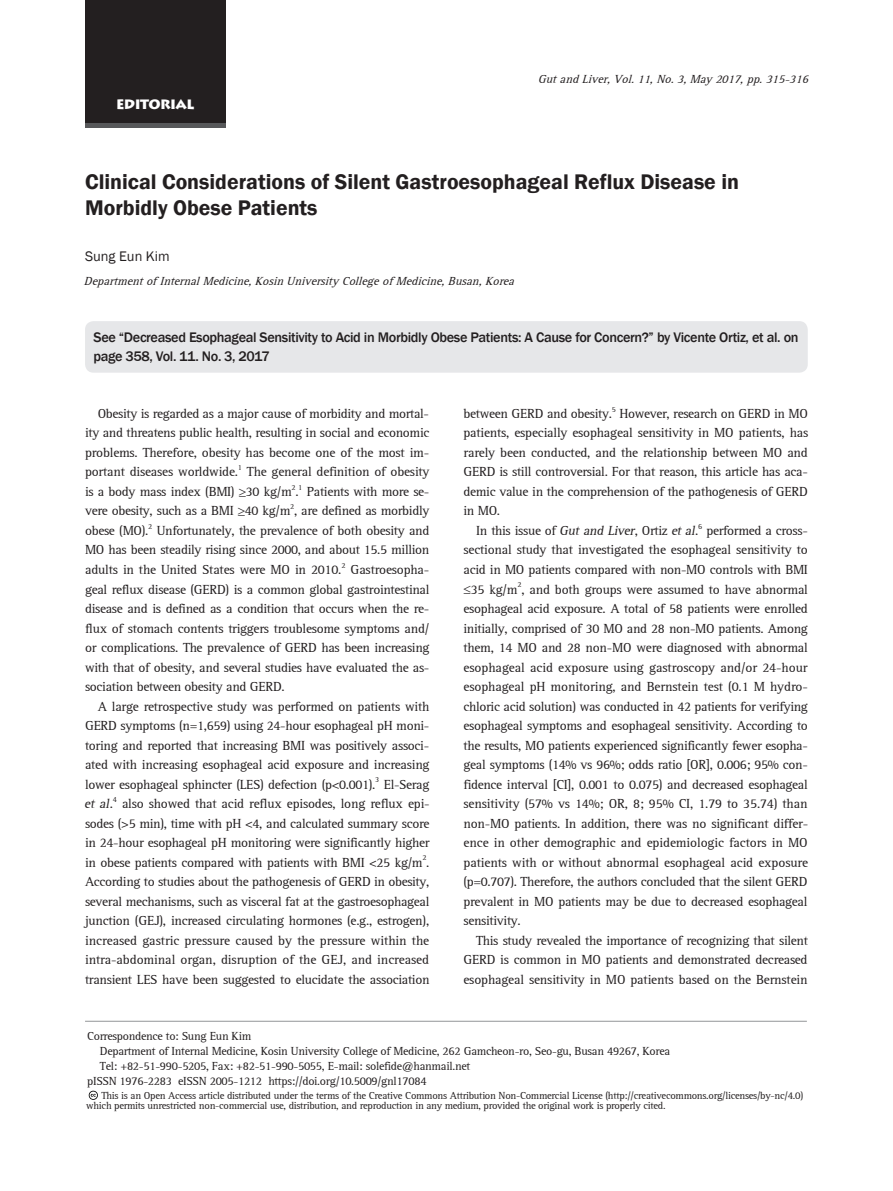
<style>
.page{position:relative;width:893px;height:1191px;background:#fff}
.page>*{position:absolute;margin:0;border:0;box-sizing:border-box;transform-origin:0 0}
.t1{font:600 21.75px/26.1px "Franklin Gothic";color:#231f20}
.t2{font:500 14.25px/19.5px "Franklin Gothic";letter-spacing:-.025em;color:#231f20}
.t3{font:14.25px "Franklin Gothic";color:#231f20}
.t4{font:13.5px/19.5px "Rotisser";letter-spacing:-.025em;color:#231f20;text-align:justify}
.t5{font:700 13.5px "Lithograph";letter-spacing:-.04em;color:#fff}
.t6{font:italic 13.5px "Rotisser";color:#231f20}
.t7{font:12px "Rotisser";letter-spacing:-.025em;color:#231f20}
.t8{font:italic 12px "Rotisser";color:#231f20}
.t9{font:10.5px/10.5px "Rotisser";letter-spacing:-.025em;color:#231f20}
.t10{font:7.8px "Rotisser";color:#231f20}
.s1{font-style:normal}
.s2{font-style:italic}
</style>
<div class="page">
<div style="left:85px;top:0;width:140px;height:128px;background:#57585a"></div>
<div style="left:85px;top:0;width:140px;height:123px;background:#231f20"></div>
<svg style="left:88px;top:1090px;width:10px;height:10px"></svg>
<hr style="left:85px;top:1021px;width:722px;height:1px;background:#939598">
<div style="left:85px;top:321px;width:723px;height:52px;background:#e6e7e9;border-radius:9px"></div>
<p class="t5" style="left:116px;top:96px;width:80px">EDITORIAL</p>
<p class="t8" style="left:538px;top:72px;width:275px">GutandLiver,Vol.11,No.3,May2017,pp.315-316</p>
<h1 class="t1" style="left:85px;top:169px;width:656px">Clinical Considerations of Silent Gastroesophageal Reflux Disease in<br>Morbidly Obese Patients</h1>
<p class="t3" style="left:85px;top:247px;width:86px">Sung Eun Kim</p>
<p class="t8" style="left:84px;top:274px;width:435px">Departmentof InternalMedicine,KosinUniversityCollegeof Medicine,Busan,Korea</p>
<p class="t2" style="left:94px;top:327px;width:706px">See “Decreased Esophageal Sensitivity to Acid in Morbidly Obese Patients: A Cause for Concern?” by Vicente Ortiz, et al. on page 358, Vol. 11. No. 3, 2017</p>
<p class="t4" style="left:85px;top:404px;width:346px;text-indent:13px">Obesity is regarded as a major cause of morbidity and mortal&shy;ity and threatens public health, resulting in social and economic problems. Therefore, obesity has become one of the most im&shy;portant diseases worldwide.</p>
<p class="t10" style="left:238px;top:463px;width:6px">1</p>
<p class="t4" style="left:85px;top:462px;width:346px;text-indent:162px">The general definition of obesity is a body mass index (BMI) ≥30 kg/m .</p>
<p class="t10" style="left:291px;top:482px;width:12px">2 1</p>
<p class="t4" style="left:85px;top:482px;width:346px;text-align:right">Patients with more se-<br>vere obesity, such as a BMI ≥40 kg/m , are defined as morbidly</p>
<p class="t10" style="left:290px;top:502px;width:6px">2</p>
<p class="t4" style="left:85px;top:521px;width:65px">obese (MO).</p>
<p class="t10" style="left:148px;top:521px;width:6px">2</p>
<p class="t4" style="left:85px;top:521px;width:346px;text-indent:72px">Unfortunately, the prevalence of both obesity and MO has been steadily rising since 2000, and about 15.5 million adults in the United States were MO in 2010.</p>
<p class="t10" style="left:341px;top:560px;width:6px">2</p>
<p class="t4" style="left:85px;top:560px;width:346px;text-indent:265px">Gastroesopha&shy;geal reflux disease (GERD) is a common global gastrointestinal disease and is defined as a condition that occurs when the re&shy;flux of stomach contents triggers troublesome symptoms and/ or complications. The prevalence of GERD has been increasing with that of obesity, and several studies have evaluated the as&shy;sociation between obesity and GERD.</p>
<p class="t4" style="left:85px;top:696px;width:346px;text-indent:13px">A large retrospective study was performed on patients with GERD symptoms (n=1,659) using 24-hour esophageal pH moni&shy;toring and reported that increasing BMI was positively associ&shy;ated with increasing esophageal acid exposure and increasing lower esophageal sphincter (LES) defection (p&lt;0.001).</p>
<p class="t10" style="left:375px;top:775px;width:6px">3</p>
<p class="t4" style="left:384px;top:774px;width:47px">El-Serag</p>
<p class="t6" style="left:84px;top:796px;width:30px">et al<span class="s1">.</span></p>
<p class="t10" style="left:113px;top:794px;width:6px">4</p>
<p class="t4" style="left:85px;top:794px;width:346px;text-indent:37px">also showed that acid reflux episodes, long reflux epi&shy;sodes (&gt;5 min), time with pH &lt;4, and calculated summary score in 24-hour esophageal pH monitoring were significantly higher in obese patients compared with patients with BMI &lt;25 kg/m .</p>
<p class="t10" style="left:422px;top:853px;width:6px">2</p>
<p class="t4" style="left:85px;top:872px;width:346px">According to studies about the pathogenesis of GERD in obesity, several mechanisms, such as visceral fat at the gastroesophageal junction (GEJ), increased circulating hormones (e.g., estrogen), increased gastric pressure caused by the pressure within the intra-abdominal organ, disruption of the GEJ, and increased transient LES have been suggested to elucidate the association</p>
<p class="t4" style="left:463px;top:404px;width:150px">between GERD and obesity.</p>
<p class="t10" style="left:612px;top:404px;width:6px">5</p>
<p class="t4" style="left:619px;top:404px;width:190px">However, research on GERD in MO</p>
<p class="t4" style="left:463px;top:423px;width:346px">patients, especially esophageal sensitivity in MO patients, has</p>
<p class="t4" style="left:463px;top:443px;width:346px">rarely been conducted, and the relationship between MO and</p>
<p class="t4" style="left:463px;top:462px;width:346px">GERD is still controversial. For that reason, this article has aca-</p>
<p class="t4" style="left:463px;top:482px;width:346px">demic value in the comprehension of the pathogenesis of GERD</p>
<p class="t4" style="left:463px;top:501px;width:38px">in MO.</p>
<p class="t4" style="left:476px;top:521px;width:224px">In this issue of <span class="s2">Gut and Liver</span>, Ortiz <span class="s2">et al</span>.</p>
<p class="t10" style="left:698px;top:521px;width:6px">6</p>
<p class="t4" style="left:463px;top:521px;width:346px;text-indent:243px">performed a cross&shy;sectional study that investigated the esophageal sensitivity to acid in MO patients compared with non-MO controls with BMI ≤35 kg/m , and both groups were assumed to have abnormal</p>
<p class="t10" style="left:517px;top:580px;width:6px">2</p>
<p class="t4" style="left:463px;top:599px;width:346px">esophageal acid exposure. A total of 58 patients were enrolled initially, comprised of 30 MO and 28 non-MO patients. Among them, 14 MO and 28 non-MO were diagnosed with abnormal esophageal acid exposure using gastroscopy and/or 24-hour esophageal pH monitoring, and Bernstein test (0.1 M hydro&shy;chloric acid solution) was conducted in 42 patients for verifying esophageal symptoms and esophageal sensitivity. According to the results, MO patients experienced significantly fewer esopha&shy;geal symptoms (14% vs 96%; odds ratio [OR], 0.006; 95% con&shy;fidence interval [CI], 0.001 to 0.075) and decreased esophageal sensitivity (57% vs 14%; OR, 8; 95% CI, 1.79 to 35.74) than non-MO patients. In addition, there was no significant differ&shy;ence in other demographic and epidemiologic factors in MO patients with or without abnormal esophageal acid exposure (p=0.707). Therefore, the authors concluded that the silent GERD prevalent in MO patients may be due to decreased esophageal sensitivity.</p>
<p class="t4" style="left:463px;top:930px;width:346px;text-indent:13px">This study revealed the importance of recognizing that silent GERD is common in MO patients and demonstrated decreased esophageal sensitivity in MO patients based on the Bernstein</p>
<p class="t7" style="left:87px;top:1029px;width:166px">Correspondence to: Sung Eun Kim</p>
<p class="t7" style="left:100px;top:1044px;width:572px">Department of Internal Medicine, Kosin University College of Medicine, 262 Gamcheon-ro, Seo-gu, Busan 49267, Korea</p>
<p class="t7" style="left:100px;top:1059px;width:372px">Tel: +82-51-990-5205, Fax: +82-51-990-5055, E-mail: solefide@hanmail.net</p>
<p class="t7" style="left:87px;top:1074px;width:341px">pISSN 1976-2283 eISSN 2005-1212 https://doi.org/10.5009/gnl17084</p>
<p class="t9" style="left:86px;top:1090px;width:718px;text-indent:15px">This is an Open Access article distributed under the terms of the Creative Commons Attribution Non-Commercial License (http://creativecommons.org/licenses/by-nc/4.0) which permits unrestricted non-commercial use, distribution, and reproduction in any medium, provided the original work is properly cited.</p>
</div>
